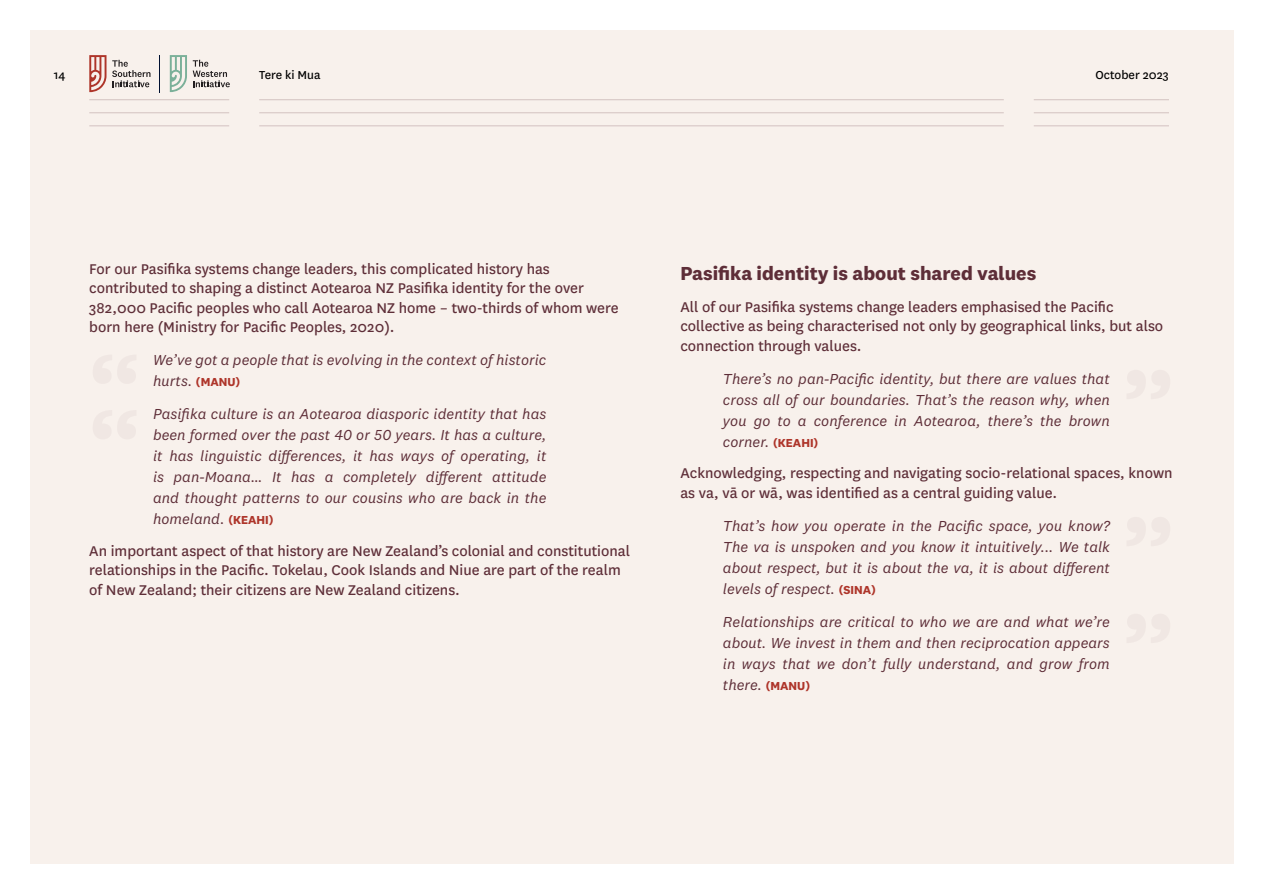
<style>
.page{position:relative;width:1263px;height:893px;background:#fff}
.page>*{position:absolute;margin:0;border:0;box-sizing:border-box;transform-origin:0 0}
.t1{font:700 19.5px "National 2";color:#5e2e38}
.t2{font:16.5px/19.5px "National";color:#5e2e38}
.t3{font:italic 15px/21px "National 2";color:#5e2e38;text-align:justify}
.t4{font:13.5px "National";color:#000}
.s1{font-weight:700;font-style:normal;font-size:12px;color:#ae352a}
</style>
<div class="page">
<div style="left:30px;top:30px;width:1203px;height:833px;background:#f8f1ec"></div>
<hr style="left:89px;top:99px;width:140px;height:1px;background:#5e2e38">
<hr style="left:89px;top:112px;width:140px;height:1px;background:#5e2e38">
<hr style="left:89px;top:125px;width:140px;height:1px;background:#5e2e38">
<hr style="left:259px;top:99px;width:745px;height:1px;background:#5e2e38">
<hr style="left:259px;top:112px;width:745px;height:1px;background:#5e2e38">
<hr style="left:259px;top:125px;width:745px;height:1px;background:#5e2e38">
<hr style="left:1034px;top:99px;width:135px;height:1px;background:#5e2e38">
<hr style="left:1034px;top:112px;width:135px;height:1px;background:#5e2e38">
<hr style="left:1034px;top:125px;width:135px;height:1px;background:#5e2e38">
<hr style="left:159px;top:55px;width:1px;height:37px;background:#001030">
<svg style="left:112px;top:60px;width:38px;height:27px"></svg>
<svg style="left:89px;top:55px;width:17px;height:37px"></svg>
<svg style="left:193px;top:60px;width:37px;height:27px"></svg>
<svg style="left:170px;top:55px;width:17px;height:37px"></svg>
<p class="t4" style="left:54px;top:66px;width:13px">14</p>
<p class="t4" style="left:259px;top:66px;width:63px">Tere ki Mua</p>
<p class="t4" style="left:1095px;top:66px;width:75px">October 2023</p>
<p class="t2" style="left:89px;top:258px;width:531px">For our Pasifika systems change leaders, this complicated history has contributed to shaping a distinct Aotearoa NZ Pasifika identity for the over 382,000 Pacific peoples who call Aotearoa NZ home – two-thirds of whom were born here (Ministry for Pacific Peoples, 2020).</p>
<p class="t3" style="left:153px;top:349px;width:395px">We’ve got a people that is evolving in the context of historic hurts. <span class="s1">(MANU)</span></p>
<p class="t3" style="left:153px;top:403px;width:395px">Pasifika culture is an Aotearoa diasporic identity that has been formed over the past 40 or 50 years. It has a culture, it has linguistic differences, it has ways of operating, it is pan-Moana… It has a completely different attitude and thought patterns to our cousins who are back in the homeland. <span class="s1">(KEAHI)</span></p>
<p class="t2" style="left:89px;top:540px;width:542px">An important aspect of that history are New Zealand’s colonial and constitutional relationships in the Pacific. Tokelau, Cook Islands and Niue are part of the realm of New Zealand; their citizens are New Zealand citizens.</p>
<h1 class="t1" style="left:680px;top:262px;width:357px">Pasifika identity is about shared values</h1>
<p class="t2" style="left:680px;top:296px;width:484px">All of our Pasifika systems change leaders emphasised the Pacific collective as being characterised not only by geographical links, but also connection through values.</p>
<p class="t3" style="left:723px;top:368px;width:388px">There’s no pan-Pacific identity, but there are values that cross all of our boundaries. That’s the reason why, when you go to a conference in Aotearoa, there’s the brown corner. <span class="s1">(KEAHI)</span></p>
<p class="t2" style="left:680px;top:463px;width:494px">Acknowledging, respecting and navigating socio-relational spaces, known as va, vā or wā, was identified as a central guiding value.</p>
<p class="t3" style="left:723px;top:515px;width:388px">That’s how you operate in the Pacific space, you know?<br>The va is unspoken and you know it intuitively... We talk about respect, but it is about the va, it is about different levels of respect. <span class="s1">(SINA)</span></p>
<p class="t3" style="left:723px;top:611px;width:388px">Relationships are critical to who we are and what we’re about. We invest in them and then reciprocation appears in ways that we don’t fully understand, and grow from there. <span class="s1">(MANU)</span></p>
</div>
